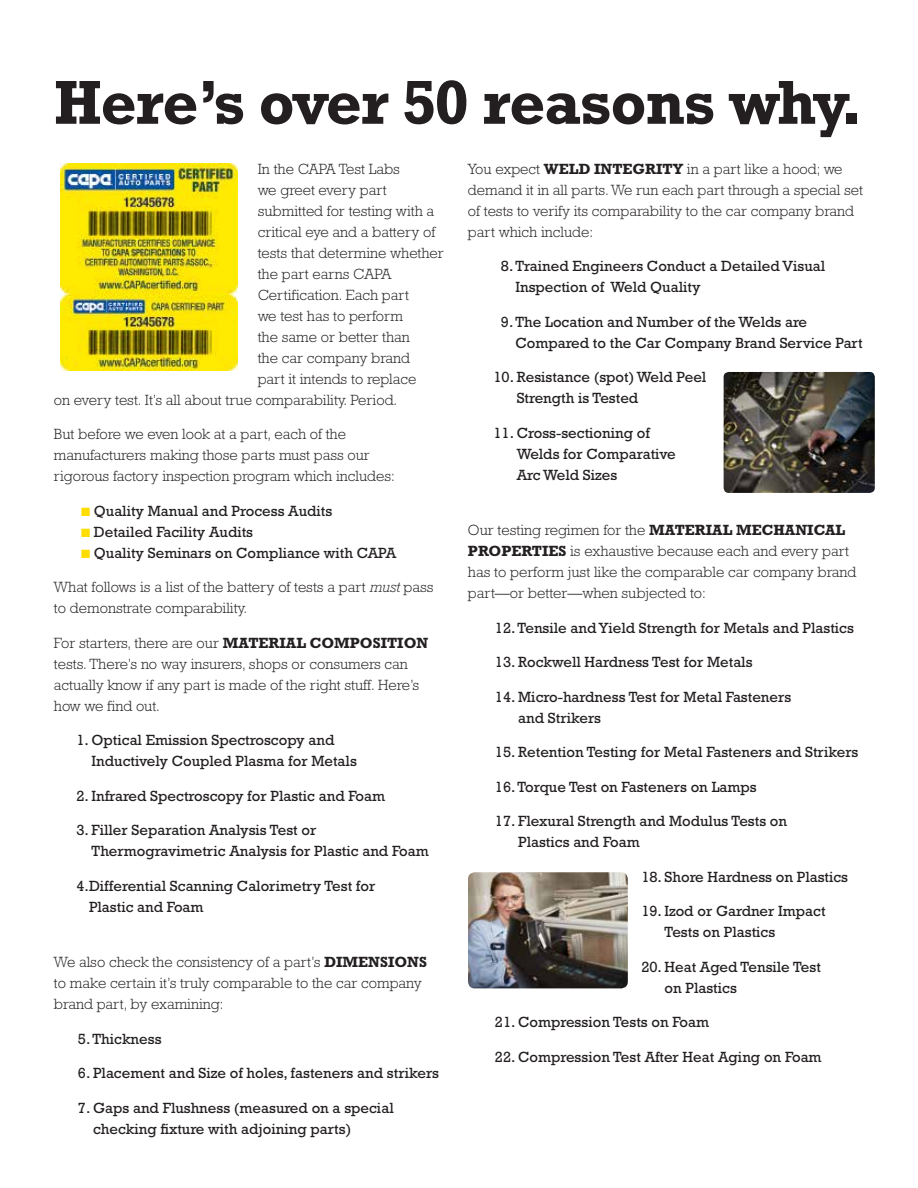
<style>
.page{position:relative;width:918px;height:1188px;background:#fff}
.page>*{position:absolute;margin:0;border:0;box-sizing:border-box;transform-origin:0 0}
.t1{font:700 63px "Rockwell Std";letter-spacing:-.02em;color:#231f20}
.t2{font:15px/21px "Rockwell Std";color:#231f20}
.t3{font:300 15px/21px "Rockwell Std";color:#231f20}
.s1{color:#fd0}
.s2{font-style:italic}
.s3{font-weight:700}
</style>
<div class="page">
<img style="left:60px;top:164px;width:178px;height:206px">
<img style="left:468px;top:872px;width:160px;height:116px">
<img style="left:724px;top:372px;width:151px;height:121px">
<h1 class="t1" style="left:54px;top:65px;width:810px">Here’s over 50 reasons why.</h1>
<p class="t3" style="left:258px;top:158px;width:144px">In the CAPA Test Labs</p>
<p class="t3" style="left:258px;top:179px;width:131px">we greet every part</p>
<p class="t3" style="left:258px;top:200px;width:178px">submitted for testing with a</p>
<p class="t3" style="left:258px;top:221px;width:179px">critical eye and a battery of</p>
<p class="t3" style="left:258px;top:242px;width:188px">tests that determine whether</p>
<p class="t3" style="left:258px;top:263px;width:135px">the part earns CAPA</p>
<p class="t3" style="left:258px;top:284px;width:153px">Certification. Each part</p>
<p class="t3" style="left:258px;top:305px;width:147px">we test has to perform</p>
<p class="t3" style="left:258px;top:326px;width:154px">the same or better than</p>
<p class="t3" style="left:258px;top:347px;width:154px">the car company brand</p>
<p class="t3" style="left:258px;top:368px;width:160px">part it intends to replace</p>
<p class="t3" style="left:54px;top:389px;width:345px">on every test. It’s all about true comparability. Period.</p>
<p class="t3" style="left:54px;top:424px;width:342px">But before we even look at a part, each of the manufacturers making those parts must pass our rigorous factory inspection program which includes:</p>
<p class="t2" style="left:81px;top:500px;width:253px"><span class="s1">■</span> Quality Manual and Process Audits</p>
<p class="t2" style="left:81px;top:521px;width:174px"><span class="s1">■</span> Detailed Facility Audits</p>
<p class="t2" style="left:81px;top:542px;width:317px"><span class="s1">■</span> Quality Seminars on Compliance with CAPA</p>
<p class="t3" style="left:54px;top:577px;width:381px">What follows is a list of the battery of tests a part <span class="s2">must</span> pass to demonstrate comparability.</p>
<p class="t3" style="left:54px;top:632px;width:376px">For starters, there are our <span class="s3">MATERIAL COMPOSITION </span>tests. There’s no way insurers, shops or consumers can actually know if any part is made of the right stuff. Here’s how we find out.</p>
<p class="t2" style="left:92px;top:729px;width:267px;text-indent:-15px">1. Optical Emission Spectroscopy and<br>Inductively Coupled Plasma for Metals</p>
<p class="t2" style="left:76px;top:785px;width:310px">2. Infrared Spectroscopy for Plastic and Foam</p>
<p class="t2" style="left:92px;top:819px;width:339px;text-indent:-15px">3. Filler Separation Analysis Test or<br>Thermogravimetric Analysis for Plastic and Foam</p>
<p class="t2" style="left:89px;top:875px;width:288px;text-indent:-13px">4.Differential Scanning Calorimetry Test for<br>Plastic and Foam</p>
<p class="t3" style="left:54px;top:952px;width:375px">We also check the consistency of a part’s <span class="s3">DIMENSIONS </span>to make certain it’s truly comparable to the car company brand part, by examining:</p>
<p class="t2" style="left:78px;top:1028px;width:85px">5. Thickness</p>
<p class="t2" style="left:78px;top:1062px;width:363px">6. Placement and Size of holes, fasteners and strikers</p>
<p class="t2" style="left:93px;top:1097px;width:302px;text-indent:-15px">7. Gaps and Flushness (measured on a special checking fixture with adjoining parts)</p>
<p class="t3" style="left:468px;top:158px;width:397px">You expect <span class="s3">WELD INTEGRITY</span> in a part like a hood; we demand it in all parts. We run each part through a special set of tests to verify its comparability to the car company brand part which include:</p>
<p class="t2" style="left:515px;top:255px;width:311px;text-indent:-14px">8. Trained Engineers Conduct a Detailed Visual<br>Inspection of Weld Quality</p>
<p class="t2" style="left:515px;top:311px;width:349px;text-indent:-14px">9. The Location and Number of the Welds are<br>Compared to the Car Company Brand Service Part</p>
<p class="t2" style="left:517px;top:366px;width:191px;text-indent:-23px">10. Resistance (spot) Weld Peel<br>Strength is Tested</p>
<p class="t2" style="left:517px;top:422px;width:161px;text-indent:-23px">11. Cross-sectioning of<br>Welds for Comparative<br>Arc Weld Sizes</p>
<p class="t3" style="left:468px;top:520px;width:390px">Our testing regimen for the <span class="s3">MATERIAL MECHANICAL PROPERTIES</span> is exhaustive because each and every part has to perform just like the comparable car company brand part—or better—when subjected to:</p>
<p class="t2" style="left:495px;top:617px;width:360px">12. Tensile and Yield Strength for Metals and Plastics</p>
<p class="t2" style="left:495px;top:651px;width:259px">13. Rockwell Hardness Test for Metals</p>
<p class="t2" style="left:518px;top:686px;width:275px;text-indent:-23px">14. Micro-hardness Test for Metal Fasteners and Strikers</p>
<p class="t2" style="left:495px;top:741px;width:365px">15. Retention Testing for Metal Fasteners and Strikers</p>
<p class="t2" style="left:495px;top:776px;width:263px">16. Torque Test on Fasteners on Lamps</p>
<p class="t2" style="left:518px;top:810px;width:270px;text-indent:-23px">17. Flexural Strength and Modulus Tests on<br>Plastics and Foam</p>
<p class="t2" style="left:641px;top:866px;width:208px">18. Shore Hardness on Plastics</p>
<p class="t2" style="left:665px;top:900px;width:163px;text-indent:-23px">19. Izod or Gardner Impact<br>Tests on Plastics</p>
<p class="t2" style="left:665px;top:956px;width:158px;text-indent:-23px">20. Heat Aged Tensile Test on Plastics</p>
<p class="t2" style="left:495px;top:1011px;width:216px">21. Compression Tests on Foam</p>
<p class="t2" style="left:495px;top:1046px;width:328px">22. Compression Test After Heat Aging on Foam</p>
</div>
